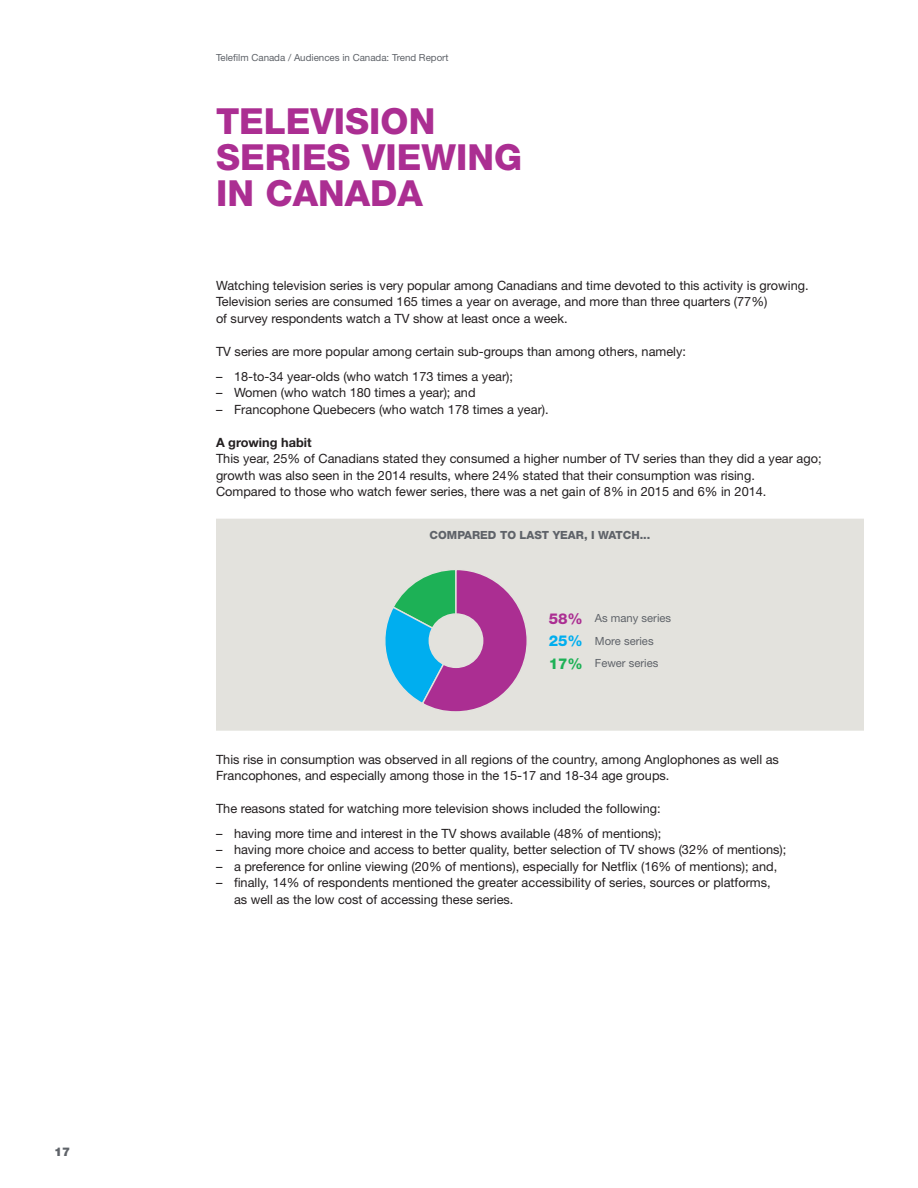
<style>
.page{position:relative;width:918px;height:1188px;background:#fff}
.page>*{position:absolute;margin:0;border:0;box-sizing:border-box;transform-origin:0 0}
.Titre_section{font:800 36px/36px "Helvetica Neue LT Std";color:#ab2e92}
.Texte_courant{font:800 15px "Helvetica Neue LT Std";color:#ab2e92}
.Texte_courant-2{font:800 15px "Helvetica Neue LT Std";color:#00aeef}
.Texte_courant-3{font:800 15px "Helvetica Neue LT Std";color:#1db156}
.Texte_courant-4{font:12.75px/16.5px "Helvetica Neue LT Std";color:#231f20}
.Titre_nivo_2{font:700 12.75px "Helvetica Neue LT Std";color:#231f20}
.t1{font:900 12px "Helvetica Neue LT Std";color:#5f6369}
.Texte_7_5{font:11.25px "Helvetica Neue LT Std";color:#5f6369}
.Titre_Graph{font:800 11.25px "Helvetica Neue LT Std";color:#5f6369}
.t2{font:9.75px "Helvetica Neue LT Std";color:#5f6369}
</style>
<div class="page">
<div style="left:216px;top:519px;width:648px;height:212px;background:#e3e2dd"></div>
<svg style="left:375px;top:568px;width:154px;height:145px;background:#928fb4"></svg>
<div style="left:429px;top:614px;width:54px;height:53px;background:#e3e2dd;border-radius:50%"></div>
<div style="left:429px;top:613px;width:54px;height:55px;border:2px solid #e3e2dd;border-radius:50%"></div>
<p class="t1" style="left:54px;top:1144px;width:18px">17</p>
<p class="t2" style="left:216px;top:52px;width:234px">Telefilm Canada / Audiences in Canada: Trend Report</p>
<p class="Titre_section" style="left:216px;top:103px;width:308px">TELEVISION<br>SERIES VIEWING<br>IN CANADA</p>
<p class="Texte_courant-4" style="left:216px;top:277px;width:594px">Watching television series is very popular among Canadians and time devoted to this activity is growing.<br>Television series are consumed 165 times a year on average, and more than three quarters (77%)<br>of survey respondents watch a TV show at least once a week.</p>
<p class="Texte_courant-4" style="left:216px;top:343px;width:472px">TV series are more popular among certain sub-groups than among others, namely:</p>
<p class="Texte_courant-4" style="left:216px;top:368px;width:299px">– 18-to-34 year-olds (who watch 173 times a year);</p>
<p class="Texte_courant-4" style="left:216px;top:384px;width:261px">– Women (who watch 180 times a year); and</p>
<p class="Texte_courant-4" style="left:216px;top:401px;width:334px">– Francophone Quebecers (who watch 178 times a year).</p>
<p class="Titre_nivo_2" style="left:216px;top:434px;width:97px">A growing habit</p>
<p class="Texte_courant-4" style="left:216px;top:450px;width:607px">This year, 25% of Canadians stated they consumed a higher number of TV series than they did a year ago; growth was also seen in the 2014 results, where 24% stated that their consumption was rising.<br>Compared to those who watch fewer series, there was a net gain of 8% in 2015 and 6% in 2014.</p>
<p class="Titre_Graph" style="left:430px;top:528px;width:222px">COMPARED TO LAST YEAR, I WATCH...</p>
<p class="Texte_courant" style="left:549px;top:609px;width:36px">58%</p>
<p class="Texte_courant-2" style="left:549px;top:632px;width:36px">25%</p>
<p class="Texte_courant-3" style="left:549px;top:654px;width:36px">17%</p>
<p class="Texte_7_5" style="left:595px;top:611px;width:78px">As many series</p>
<p class="Texte_7_5" style="left:595px;top:634px;width:60px">More series</p>
<p class="Texte_7_5" style="left:595px;top:656px;width:65px">Fewer series</p>
<p class="Texte_courant-4" style="left:216px;top:751px;width:564px">This rise in consumption was observed in all regions of the country, among Anglophones as well as<br>Francophones, and especially among those in the 15-17 and 18-34 age groups.</p>
<p class="Texte_courant-4" style="left:216px;top:800px;width:446px">The reasons stated for watching more television shows included the following:</p>
<p class="Texte_courant-4" style="left:216px;top:825px;width:447px">– having more time and interest in the TV shows available (48% of mentions);</p>
<p class="Texte_courant-4" style="left:216px;top:841px;width:572px">– having more choice and access to better quality, better selection of TV shows (32% of mentions);</p>
<p class="Texte_courant-4" style="left:216px;top:858px;width:563px">– a preference for online viewing (20% of mentions), especially for Netflix (16% of mentions); and,</p>
<p class="Texte_courant-4" style="left:234px;top:874px;width:538px;text-indent:-18px">– finally, 14% of respondents mentioned the greater accessibility of series, sources or platforms, as well as the low cost of accessing these series.</p>
</div>
